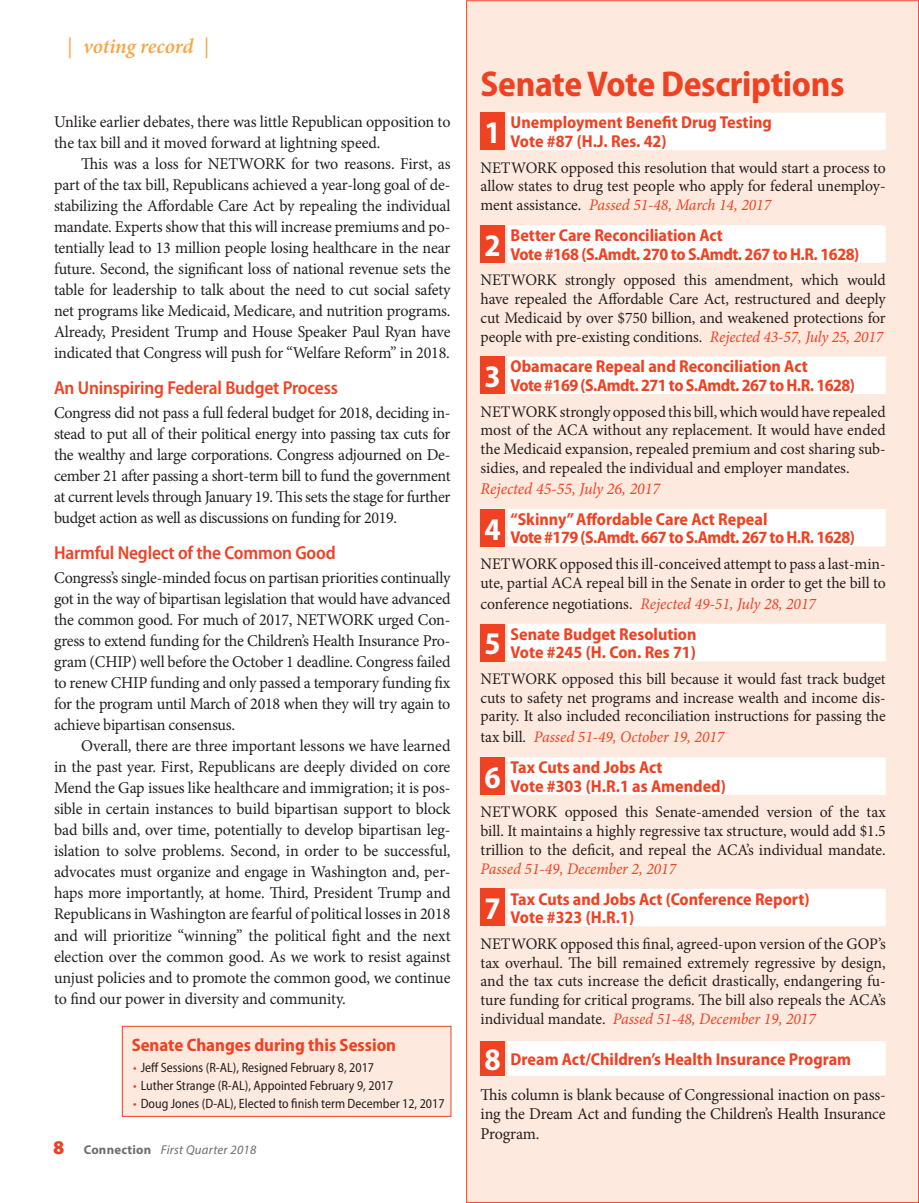
<style>
.page{position:relative;width:919px;height:1203px;background:#fff}
.page>*{position:absolute;margin:0;border:0;box-sizing:border-box;transform-origin:0 0}
.t1{font:700 semi-condensed 36px "Myriad Pro";letter-spacing:-.01em;color:#ef4222}
.t2{font:700 semi-condensed 31.5px "Myriad Pro";color:#fff}
.t3{font:italic 600 21px "Minion Pro";letter-spacing:-.005em;color:#f9a444}
.t4{font:600 semi-condensed 18.75px "Myriad Pro";letter-spacing:-.01em;color:#ef4222}
.t5{font:700 semi-condensed 18px "Myriad Pro";color:#ef4222}
.t6{font:700 semi-condensed 17.25px/18.8px "Myriad Pro";color:#ef4222}
.t7{font:16.5px/21px "Minion Pro";letter-spacing:-.015em;color:#231f20;text-align:justify}
.t8{font:italic 16.5px "Minion Pro";color:#ef4222}
.t9{font:16.2px/18.8px "Minion Pro";letter-spacing:-.005em;color:#231f20;text-align:justify}
.t10{font:italic 16.2px "Minion Pro";color:#ef4222}
.t11{font:semi-condensed 13.5px "Myriad Pro";color:#231f20}
.t12{font:italic 12.75px "Myriad Pro";letter-spacing:.02em;color:#6c6d70}
.s1{font-weight:500;font-style:normal;font-stretch:condensed}
.s2{color:#ef4222}
.s3{font-weight:900;font-style:normal;font-size:19.5px;color:#ef4222}
.s4{font-weight:700;font-style:normal}
.s5{font-style:italic;color:#ef4222}
.s6{font-style:normal;color:#231f20}
</style>
<div class="page">
<div style="left:466px;top:1px;width:452px;height:1201px;background:#fde9de"></div>
<div style="left:122px;top:1025px;width:329px;height:90px;background:#fde9de"></div>
<div style="left:122px;top:1025px;width:329px;height:91px;border:1px solid #ef4222"></div>
<div style="left:507px;top:113px;width:378px;height:37px;background:#fff"></div>
<div style="left:507px;top:225px;width:378px;height:38px;background:#fff"></div>
<div style="left:507px;top:356px;width:378px;height:38px;background:#fff"></div>
<div style="left:507px;top:509px;width:378px;height:37px;background:#fff"></div>
<div style="left:507px;top:623px;width:378px;height:38px;background:#fff"></div>
<div style="left:507px;top:757px;width:378px;height:37px;background:#fff"></div>
<div style="left:507px;top:888px;width:378px;height:38px;background:#fff"></div>
<div style="left:507px;top:1040px;width:378px;height:35px;background:#fff"></div>
<div style="left:480px;top:112px;width:24px;height:38px;background:#ef4222"></div>
<div style="left:480px;top:509px;width:24px;height:37px;background:#ef4222"></div>
<div style="left:480px;top:356px;width:24px;height:38px;background:#ef4222"></div>
<div style="left:480px;top:225px;width:24px;height:37px;background:#ef4222"></div>
<div style="left:480px;top:623px;width:24px;height:38px;background:#ef4222"></div>
<div style="left:480px;top:888px;width:24px;height:37px;background:#ef4222"></div>
<div style="left:480px;top:757px;width:24px;height:37px;background:#ef4222"></div>
<div style="left:480px;top:1040px;width:24px;height:35px;background:#ef4222"></div>
<p class="t3" style="left:68px;top:31px;width:143px"><span class="s1">|</span> voting record <span class="s1">|</span></p>
<p class="t7" style="left:54px;top:111px;width:398px">Unlike earlier debates, there was little Republican opposition to the tax bill and it moved forward at lightning speed.</p>
<p class="t7" style="left:54px;top:153px;width:398px;text-indent:27px">This was a loss for NETWORK for two reasons. First, as part of the tax bill, Republicans achieved a year-long goal of de&shy;stabilizing the Affordable Care Act by repealing the individual mandate. Experts show that this will increase premiums and po&shy;tentially lead to 13 million people losing healthcare in the near future. Second, the significant loss of national revenue sets the table for leadership to talk about the need to cut social safety net programs like Medicaid, Medicare, and nutrition programs.<br>Already, President Trump and House Speaker Paul Ryan have indicated that Congress will push for “Welfare Reform” in 2018.</p>
<p class="t4" style="left:54px;top:377px;width:285px">An Uninspiring Federal Budget Process</p>
<p class="t7" style="left:54px;top:402px;width:398px">Congress did not pass a full federal budget for 2018, deciding in&shy;stead to put all of their political energy into passing tax cuts for the wealthy and large corporations. Congress adjourned on De&shy;cember 21 after passing a short-term bill to fund the government at current levels through January 19. This sets the stage for further budget action as well as discussions on funding for 2019.</p>
<p class="t4" style="left:54px;top:542px;width:283px">Harmful Neglect of the Common Good</p>
<p class="t7" style="left:54px;top:567px;width:398px">Congress’s single-minded focus on partisan priorities continually got in the way of bipartisan legislation that would have advanced the common good. For much of 2017, NETWORK urged Con&shy;gress to extend funding for the Children’s Health Insurance Pro&shy;gram (CHIP) well before the October 1 deadline. Congress failed to renew CHIP funding and only passed a temporary funding fix for the program until March of 2018 when they will try again to achieve bipartisan consensus.</p>
<p class="t7" style="left:54px;top:735px;width:398px;text-indent:27px">Overall, there are three important lessons we have learned in the past year. First, Republicans are deeply divided on core Mend the Gap issues like healthcare and immigration; it is pos&shy;sible in certain instances to build bipartisan support to block bad bills and, over time, potentially to develop bipartisan leg&shy;islation to solve problems. Second, in order to be successful, advocates must organize and engage in Washington and, per&shy;haps more importantly, at home. Third, President Trump and Republicans in Washington are fearful of political losses in 2018 and will prioritize “winning” the political fight and the next election over the common good. As we work to resist against unjust policies and to promote the common good, we continue to find our power in diversity and community.</p>
<p class="t5" style="left:132px;top:1034px;width:266px">Senate Changes during this Session</p>
<p class="t11" style="left:133px;top:1059px;width:242px"><span class="s2">•</span> Jeff Sessions (R-AL), Resigned February 8, 2017</p>
<p class="t11" style="left:133px;top:1077px;width:262px"><span class="s2">•</span> Luther Strange (R-AL), Appointed February 9, 2017</p>
<p class="t11" style="left:133px;top:1095px;width:313px"><span class="s2">•</span> Doug Jones (D-AL), Elected to finish term December 12, 2017</p>
<p class="t12" style="left:53px;top:1141px;width:205px"><span class="s3">8</span> <span class="s4">Connection</span> First Quarter 2018</p>
<h1 class="t1" style="left:480px;top:64px;width:365px">Senate Vote Descriptions</h1>
<p class="t6" style="left:510px;top:113px;width:263px">Unemployment Benefit Drug Testing<br>Vote #87 (H.J. Res. 42)</p>
<p class="t9" style="left:480px;top:158px;width:407px">NETWORK opposed this resolution that would start a process to allow states to drug test people who apply for federal unemploy&shy;ment assistance. <span class="s5">Passed 51-48, March 14, 2017</span></p>
<p class="t6" style="left:510px;top:226px;width:350px">Better Care Reconciliation Act<br>Vote #168 (S.Amdt. 270 to S.Amdt. 267 to H.R. 1628)</p>
<p class="t9" style="left:480px;top:271px;width:407px">NETWORK strongly opposed this amendment, which would have repealed the Affordable Care Act, restructured and deeply cut Medicaid by over $750 billion, and weakened protections for people with pre-existing conditions. <span class="s5">Rejected 43-57, July 25, 2017</span></p>
<p class="t6" style="left:510px;top:357px;width:346px">Obamacare Repeal and Reconciliation Act<br>Vote #169 (S.Amdt. 271 to S.Amdt. 267 to H.R. 1628)</p>
<p class="t9" style="left:480px;top:402px;width:407px">NETWORK strongly opposed this bill, which would have repealed most of the ACA without any replacement. It would have ended the Medicaid expansion, repealed premium and cost sharing sub&shy;sidies, and repealed the individual and employer mandates.</p>
<p class="t8" style="left:480px;top:477px;width:181px">Rejected 45-55, July 26, 2017</p>
<p class="t6" style="left:510px;top:509px;width:346px">“Skinny” Affordable Care Act Repeal<br>Vote #179 (S.Amdt. 667 to S.Amdt. 267 to H.R. 1628)</p>
<p class="t9" style="left:480px;top:554px;width:407px">NETWORK opposed this ill-conceived attempt to pass a last-min&shy;ute, partial ACA repeal bill in the Senate in order to get the bill to</p>
<p class="t10" style="left:480px;top:592px;width:337px"><span class="s6">conference negotiations.</span> Rejected 49-51, July 28, 2017</p>
<p class="t6" style="left:510px;top:624px;width:187px">Senate Budget Resolution<br>Vote #245 (H. Con. Res 71)</p>
<p class="t9" style="left:480px;top:669px;width:407px">NETWORK opposed this bill because it would fast track budget cuts to safety net programs and increase wealth and income dis&shy;parity. It also included reconciliation instructions for passing the</p>
<p class="t10" style="left:480px;top:726px;width:245px"><span class="s6">tax bill.</span> Passed 51-49, October 19, 2017</p>
<p class="t6" style="left:510px;top:758px;width:217px">Tax Cuts and Jobs Act<br>Vote #303 (H.R.1 as Amended)</p>
<p class="t9" style="left:480px;top:802px;width:407px">NETWORK opposed this Senate-amended version of the tax bill. It maintains a highly regressive tax structure, would add $1.5 trillion to the deficit, and repeal the ACA’s individual mandate.</p>
<p class="t10" style="left:480px;top:857px;width:197px">Passed 51-49, December 2, 2017</p>
<p class="t6" style="left:510px;top:889px;width:300px">Tax Cuts and Jobs Act (Conference Report)<br>Vote #323 (H.R.1)</p>
<p class="t9" style="left:480px;top:934px;width:407px">NETWORK opposed this final, agreed-upon version of the GOP’s tax overhaul. The bill remained extremely regressive by design, and the tax cuts increase the deficit drastically, endangering fu&shy;ture funding for critical programs. The bill also repeals the ACA’s individual mandate. <span class="s5">Passed 51-48, December 19, 2017</span></p>
<p class="t6" style="left:510px;top:1049px;width:342px">Dream Act/Children’s Health Insurance Program</p>
<p class="t7" style="left:480px;top:1084px;width:407px;line-height:19.5px">This column is blank because of Congressional inaction on pass&shy;ing the Dream Act and funding the Children’s Health Insurance Program.</p>
<h2 class="t2" style="left:484px;top:115px;width:18px">1</h2>
<h2 class="t2" style="left:484px;top:227px;width:18px">2</h2>
<h2 class="t2" style="left:484px;top:359px;width:18px">3</h2>
<h2 class="t2" style="left:484px;top:511px;width:18px">4</h2>
<h2 class="t2" style="left:484px;top:626px;width:18px">5</h2>
<h2 class="t2" style="left:484px;top:759px;width:18px">6</h2>
<h2 class="t2" style="left:484px;top:890px;width:18px">7</h2>
<h2 class="t2" style="left:484px;top:1041px;width:18px">8</h2>
</div>
